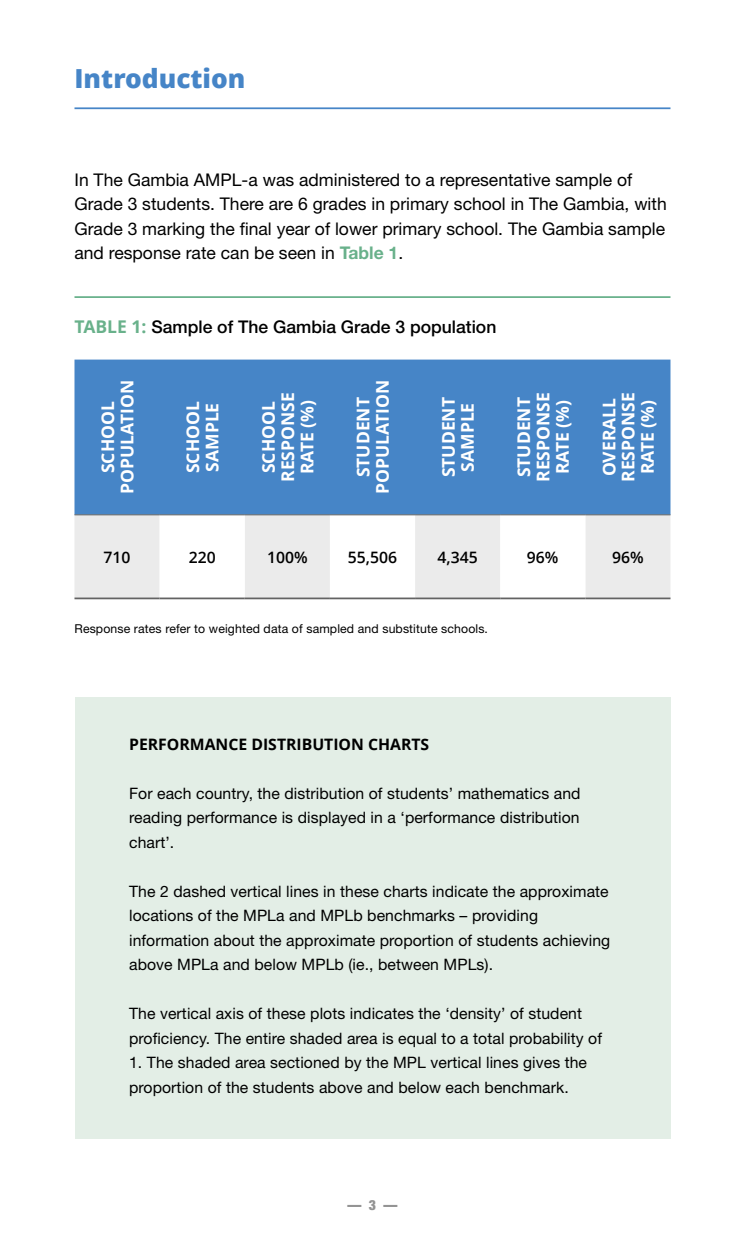
<style>
.page{position:relative;width:745px;height:1241px;background:#fff}
.page>*{position:absolute;margin:0;border:0;box-sizing:border-box;transform-origin:0 0}
.Heading_1_-_Summary{font:800 26.25px "Open Sans";color:#4685c7}
.UNESCO_body_FIRST{font:17.5px/24.5px "Helvetica Neue LT Std";color:#000}
.UNESCO_TAble_Head{font:700 17.5px/19.2px "Open Sans";color:#fff;text-align:center}
.UNESCO_table_caption{font:500 17.5px "Helvetica Neue LT Std";color:#000}
.UNESCO_BOX{font:15.75px/24.5px "Helvetica Neue LT Std";letter-spacing:.005em;color:#000}
.UNESCO_BOX_caption{font:700 15.75px "Open Sans";color:#000}
.Unesco_Table_TXT{font:600 15.75px "Open Sans";color:#000}
.t1{font:900 condensed 14px "Helvetica Neue LT Std";color:#939393}
.UNESCO_table_NOTE{font:12.25px "Helvetica Neue LT Std";letter-spacing:.01em;color:#000}
.s1{font-weight:700;color:#69b18b}
.s2{font-family:"Open Sans";font-weight:700;color:#69b18b}
</style>
<div class="page">
<hr style="left:74px;top:107px;width:596px;height:2px;background:#4685c7">
<hr style="left:74px;top:296px;width:596px;height:2px;background:#69b18b">
<div style="left:74px;top:359px;width:596px;height:155px;background:#4685c7"></div>
<div style="left:74px;top:515px;width:596px;height:82px;background:#ebebeb"></div>
<svg style="left:159px;top:515px;width:426px;height:82px"></svg>
<hr style="left:74px;top:597px;width:85px;height:2px;background:#636363">
<hr style="left:159px;top:597px;width:85px;height:2px;background:#636363">
<hr style="left:244px;top:597px;width:86px;height:2px;background:#636363">
<hr style="left:330px;top:597px;width:85px;height:2px;background:#636363">
<hr style="left:415px;top:597px;width:85px;height:2px;background:#636363">
<hr style="left:500px;top:597px;width:85px;height:2px;background:#636363">
<hr style="left:585px;top:597px;width:85px;height:2px;background:#636363">
<hr style="left:74px;top:514px;width:85px;height:1px;background:#636363">
<hr style="left:159px;top:514px;width:85px;height:1px;background:#636363">
<hr style="left:244px;top:514px;width:86px;height:1px;background:#636363">
<hr style="left:330px;top:514px;width:85px;height:1px;background:#636363">
<hr style="left:415px;top:514px;width:85px;height:1px;background:#636363">
<hr style="left:500px;top:514px;width:85px;height:1px;background:#636363">
<hr style="left:585px;top:514px;width:85px;height:1px;background:#636363">
<div style="left:74px;top:697px;width:596px;height:441px;background:#e3eee6"></div>
<p class="Heading_1_-_Summary" style="left:74px;top:58px;width:172px">Introduction</p>
<p class="UNESCO_body_FIRST" style="left:74px;top:167px;width:593px">In The Gambia AMPL-a was administered to a representative sample of Grade 3 students. There are 6 grades in primary school in The Gambia, with Grade 3 marking the final year of lower primary school. The Gambia sample and response rate can be seen in <span class="s1">Table 1</span>.</p>
<p class="UNESCO_table_caption" style="left:74px;top:316px;width:423px"><span class="s2">TABLE 1:</span> Sample of The Gambia Grade 3 population</p>
<p class="UNESCO_TAble_Head" style="left:98px;top:494px;width:115px;rotate:-90deg">SCHOOL<br>POPULATION</p>
<p class="UNESCO_TAble_Head" style="left:183px;top:473px;width:73px;text-align:left;rotate:-90deg">SCHOOL<br>SAMPLE</p>
<p class="UNESCO_TAble_Head" style="left:258px;top:482px;width:91px;rotate:-90deg">SCHOOL<br>RESPONSE<br>RATE (%)</p>
<p class="UNESCO_TAble_Head" style="left:353px;top:494px;width:115px;rotate:-90deg">STUDENT<br>POPULATION</p>
<p class="UNESCO_TAble_Head" style="left:438px;top:477px;width:82px;rotate:-90deg">STUDENT<br>SAMPLE</p>
<p class="UNESCO_TAble_Head" style="left:513px;top:482px;width:91px;rotate:-90deg">STUDENT<br>RESPONSE<br>RATE (%)</p>
<p class="UNESCO_TAble_Head" style="left:598px;top:482px;width:91px;rotate:-90deg">OVERALL<br>RESPONSE<br>RATE (%)</p>
<p class="Unesco_Table_TXT" style="left:103px;top:546px;width:28px">710</p>
<p class="Unesco_Table_TXT" style="left:188px;top:546px;width:28px">220</p>
<p class="Unesco_Table_TXT" style="left:267px;top:546px;width:42px">100%</p>
<p class="Unesco_Table_TXT" style="left:347px;top:546px;width:51px">55,506</p>
<p class="Unesco_Table_TXT" style="left:437px;top:546px;width:42px">4,345</p>
<p class="Unesco_Table_TXT" style="left:526px;top:546px;width:33px">96%</p>
<p class="Unesco_Table_TXT" style="left:611px;top:546px;width:33px">96%</p>
<p class="UNESCO_table_NOTE" style="left:74px;top:621px;width:415px">Response rates refer to weighted data of sampled and substitute schools.</p>
<p class="UNESCO_BOX_caption" style="left:129px;top:732px;width:301px">PERFORMANCE DISTRIBUTION CHARTS</p>
<p class="UNESCO_BOX" style="left:129px;top:780px;width:452px;text-align:justify">For each country, the distribution of students’ mathematics and reading performance is displayed in a ‘performance distribution chart’.</p>
<p class="UNESCO_BOX" style="left:129px;top:878px;width:482px">The 2 dashed vertical lines in these charts indicate the approximate locations of the MPLa and MPLb benchmarks – providing information about the approximate proportion of students achieving above MPLa and below MPLb (ie., between MPLs).</p>
<p class="UNESCO_BOX" style="left:129px;top:1000px;width:474px">The vertical axis of these plots indicates the ‘density’ of student proficiency. The entire shaded area is equal to a total probability of</p>
<p class="UNESCO_BOX" style="left:129px;top:1049px;width:459px">1. The shaded area sectioned by the MPL vertical lines gives the proportion of the students above and below each benchmark.</p>
<p class="t1" style="left:347px;top:1196px;width:51px">— 3 —</p>
</div>
